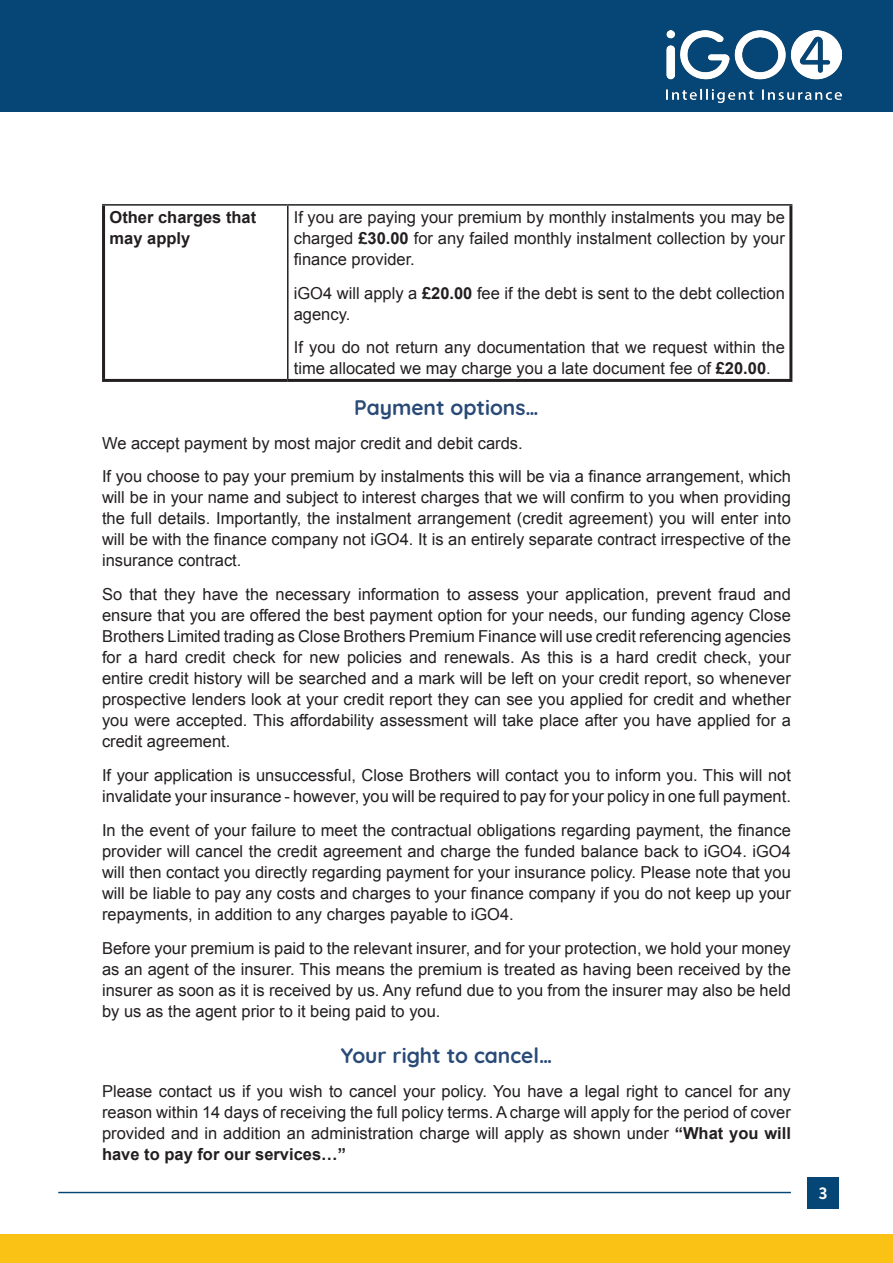
<style>
.page{position:relative;width:893px;height:1263px;background:#fff}
.page>*{position:absolute;margin:0;border:0;box-sizing:border-box;transform-origin:0 0}
.Header_1{font:700 21px "Quicksand";color:#294a77}
.t1{font:16.5px/21px "Arial";color:#231f20;text-align:justify}
.t2{font:700 16.5px/21px "Arial";color:#231f20}
.t3{font:700 16.5px "Brandon Text";color:#fff}
.s1{font-weight:700}
</style>
<div class="page">
<div style="left:0;top:0;width:893px;height:112px;background:#054676"></div>
<img style="left:666px;top:30px;width:175px;height:72px">
<div style="left:0;top:1234px;width:893px;height:29px;background:#fac214"></div>
<div style="left:807px;top:1177px;width:32px;height:32px;background:#054676"></div>
<hr style="left:58px;top:1192px;width:733px;height:1px;background:#054676">
<hr style="left:102px;top:204px;width:186px;height:2px;background:#231f20">
<hr style="left:288px;top:204px;width:504px;height:2px;background:#231f20">
<hr style="left:287px;top:206px;width:2px;height:173px;background:#231f20">
<hr style="left:102px;top:206px;width:3px;height:173px;background:#231f20">
<hr style="left:789px;top:206px;width:3px;height:173px;background:#231f20">
<hr style="left:102px;top:379px;width:186px;height:3px;background:#231f20">
<hr style="left:288px;top:379px;width:504px;height:3px;background:#231f20">
<p class="t2" style="left:110px;top:207px;width:148px">Other charges that may apply</p>
<p class="t1" style="left:294px;top:206px;width:493px">If you are paying your premium by monthly instalments you may be charged <span class="s1">£30.00</span> for any failed monthly instalment collection by your finance provider.</p>
<p class="t1" style="left:294px;top:282px;width:493px">iGO4 will apply a <span class="s1">£20.00</span> fee if the debt is sent to the debt collection agency.</p>
<p class="t1" style="left:294px;top:337px;width:493px">If you do not return any documentation that we request within the time allocated we may charge you a late document fee of <span class="s1">£20.00</span>.</p>
<p class="Header_1" style="left:354px;top:390px;width:186px">Payment options…</p>
<p class="t1" style="left:102px;top:432px;width:422px">We accept payment by most major credit and debit cards.</p>
<p class="t1" style="left:102px;top:466px;width:690px">If you choose to pay your premium by instalments this will be via a finance arrangement, which will be in your name and subject to interest charges that we will confirm to you when providing the full details. Importantly, the instalment arrangement (credit agreement) you will enter into will be with the finance company not iGO4. It is an entirely separate contract irrespective of the insurance contract.</p>
<p class="t1" style="left:102px;top:584px;width:690px">So that they have the necessary information to assess your application, prevent fraud and ensure that you are offered the best payment option for your needs, our funding agency Close Brothers Limited trading as Close Brothers Premium Finance will use credit referencing agencies for a hard credit check for new policies and renewals. As this is a hard credit check, your entire credit history will be searched and a mark will be left on your credit report, so whenever prospective lenders look at your credit report they can see you applied for credit and whether you were accepted. This affordability assessment will take place after you have applied for a credit agreement.</p>
<p class="t1" style="left:102px;top:764px;width:690px">If your application is unsuccessful, Close Brothers will contact you to inform you. This will not invalidate your insurance - however, you will be required to pay for your policy in one full payment.</p>
<p class="t1" style="left:102px;top:819px;width:690px">In the event of your failure to meet the contractual obligations regarding payment, the finance provider will cancel the credit agreement and charge the funded balance back to iGO4. iGO4 will then contact you directly regarding payment for your insurance policy. Please note that you will be liable to pay any costs and charges to your finance company if you do not keep up your repayments, in addition to any charges payable to iGO4.</p>
<p class="t1" style="left:102px;top:937px;width:690px">Before your premium is paid to the relevant insurer, and for your protection, we hold your money as an agent of the insurer. This means the premium is treated as having been received by the insurer as soon as it is received by us. Any refund due to you from the insurer may also be held by us as the agent prior to it being paid to you.</p>
<p class="Header_1" style="left:341px;top:1038px;width:213px">Your right to cancel…</p>
<p class="t1" style="left:102px;top:1080px;width:690px">Please contact us if you wish to cancel your policy. You have a legal right to cancel for any reason within 14 days of receiving the full policy terms. A charge will apply for the period of cover provided and in addition an administration charge will apply as shown under <span class="s1">“What you will have to pay for our services…”</span></p>
<p class="t3" style="left:819px;top:1182px;width:11px">3</p>
</div>
